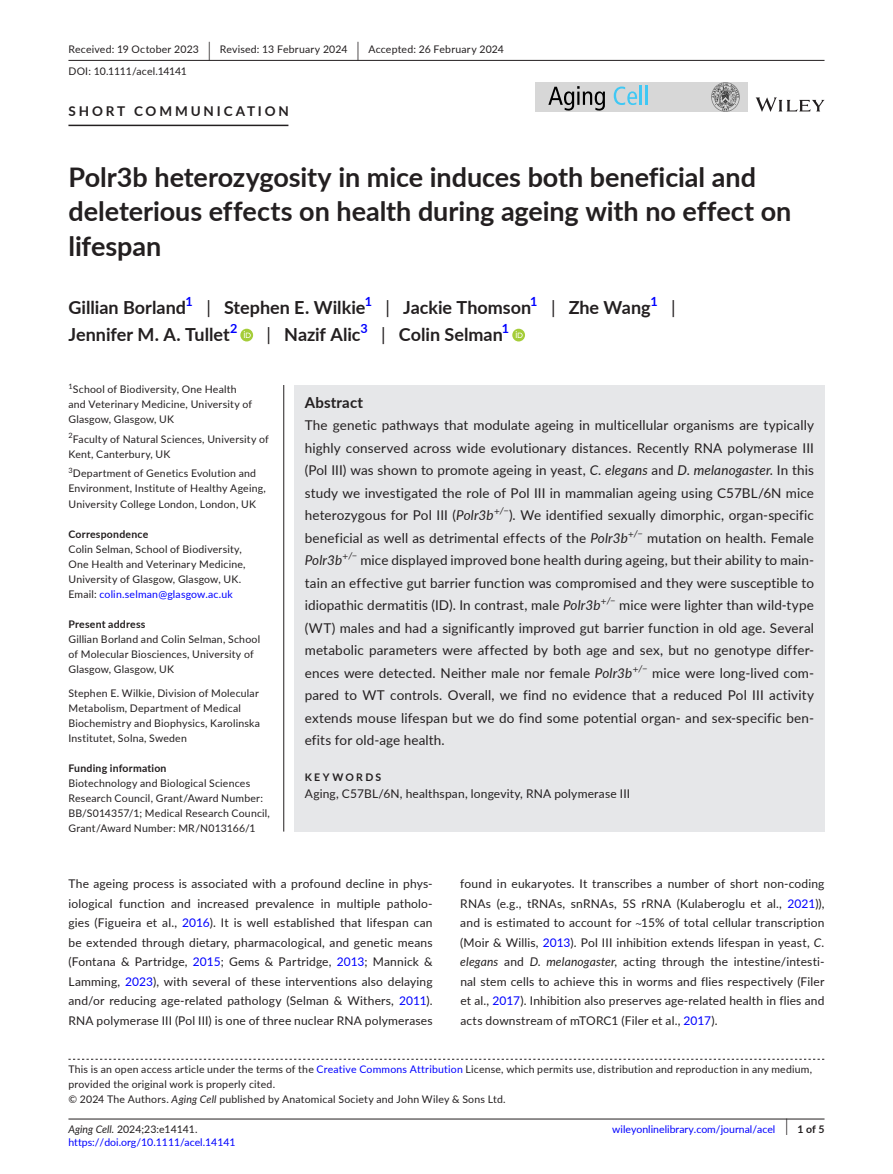
<style>
.page{position:relative;width:893px;height:1174px;background:#fff}
.page>*{position:absolute;margin:0;border:0;box-sizing:border-box;transform-origin:0 0}
.t1{font:700 27px/34.5px "Lato";letter-spacing:-.005em;color:#231f20}
.t2{font:700 18px "Lato";color:#231f20}
.t3{font:18px "Lato";color:#231f20}
.t4{font:700 15px "Lato";letter-spacing:.015em;color:#231f20}
.t5{font:13.5px/22.5px "Lato";letter-spacing:.01em;color:#231f20;text-align:justify}
.t6{font:700 13.5px "Lato";letter-spacing:.215em;color:#231f20}
.t7{font:italic 13.5px "Lato";letter-spacing:.005em;color:#231f20}
.t8{font:700 12.6px "Lato";color:#00f}
.t9{font:12px/19.5px "Lato";letter-spacing:.015em;color:#231f20;text-align:justify}
.t10{font:10.5px/15px "Lato";letter-spacing:.02em;color:#231f20}
.t11{font:10.5px "Lato";color:#00f}
.t12{font:700 10.5px "Lato";letter-spacing:.02em;color:#231f20}
.t13{font:10.5px "Lato";color:#231f20}
.t14{font:700 10.5px "Lato";letter-spacing:.22em;color:#231f20}
.t15{font:italic 9.45px "Lato";color:#231f20}
.t16{font:7.35px "Lato";color:#231f20}
.s1{font-size:19.65px}
.s2{font-weight:400}
.s3{color:#00f}
.s4{font-style:italic}
.s5{font-family:"STIX"}
.s6{font-weight:400;font-size:17.4px}
</style>
<div class="page">
<hr style="left:68px;top:1118px;width:756px;height:1px;background:#231f20">
<svg style="left:756px;top:97px;width:68px;height:15px"></svg>
<div style="left:536px;top:82px;width:212px;height:30px;background:#d7d7d7"></div>
<svg style="left:548px;top:86px;width:57px;height:25px"></svg>
<svg style="left:614px;top:87px;width:23px;height:18px"></svg>
<hr style="left:640px;top:85px;width:2px;height:20px;background:#40c8f4">
<hr style="left:645px;top:85px;width:3px;height:20px;background:#40c8f4">
<img style="left:711px;top:83px;width:29px;height:28px">
<hr style="left:68px;top:60px;width:756px;height:1px;background:#231f20">
<hr style="left:68px;top:125px;width:220px;height:1px;background:#231f20">
<svg style="left:240px;top:329px;width:13px;height:12px"></svg>
<svg style="left:244px;top:331px;width:7px;height:7px"></svg>
<svg style="left:512px;top:329px;width:13px;height:12px"></svg>
<svg style="left:516px;top:331px;width:7px;height:7px"></svg>
<svg style="left:68px;top:1058px;width:756px;height:1px"></svg>
<hr style="left:283px;top:385px;width:1px;height:446px;background:#231f20">
<div style="left:294px;top:385px;width:530px;height:423px;background:#e6e7e9"></div>
<div style="left:294px;top:807px;width:530px;height:24px;background:#e6e7e9"></div>
<p class="t10" style="left:68px;top:38px;width:437px;line-height:21.8px">Received: 19 October 2023 <span class="s1">|</span> Revised: 13 February 2024 <span class="s1">|</span> Accepted: 26 February 2024<br>DOI: 10.1111/acel.14141</p>
<p class="t6" style="left:68px;top:101px;width:222px">SHORT COMMUNICATION</p>
<h1 class="t1" style="left:68px;top:159px;width:724px">Polr3b heterozygosity in mice induces both beneficial and deleterious effects on health during ageing with no effect on lifespan</h1>
<h2 class="t2" style="left:68px;top:295px;width:119px">Gillian Borland</h2>
<p class="t8" style="left:186px;top:292px;width:9px">1</p>
<h2 class="t2" style="left:206px;top:295px;width:161px"><span class="s2">|</span> Stephen E. Wilkie</h2>
<p class="t8" style="left:365px;top:292px;width:9px">1</p>
<h2 class="t2" style="left:385px;top:295px;width:147px"><span class="s2">|</span> Jackie Thomson</h2>
<p class="t8" style="left:530px;top:292px;width:9px">1</p>
<h2 class="t2" style="left:551px;top:295px;width:101px"><span class="s2">|</span> Zhe Wang</h2>
<p class="t8" style="left:650px;top:292px;width:9px">1</p>
<h2 class="t3" style="left:671px;top:295px;width:6px">|</h2>
<h2 class="t2" style="left:68px;top:322px;width:163px">Jennifer M. A. Tullet</h2>
<p class="t8" style="left:230px;top:319px;width:9px">2</p>
<h2 class="t2" style="left:267px;top:322px;width:95px"><span class="s2">|</span> Nazif Alic</h2>
<p class="t8" style="left:360px;top:319px;width:9px">3</p>
<h2 class="t2" style="left:381px;top:322px;width:123px"><span class="s2">|</span> Colin Selman</h2>
<p class="t8" style="left:502px;top:319px;width:9px">1</p>
<p class="t16" style="left:68px;top:381px;width:6px">1</p>
<p class="t10" style="left:68px;top:382px;width:185px;text-indent:4px">School of Biodiversity, One Health and Veterinary Medicine, University of<br>Glasgow, Glasgow, UK</p>
<p class="t10" style="left:68px;top:431px;width:202px"><sup>2</sup>Faculty of Natural Sciences, University of<br>Kent, Canterbury, UK</p>
<p class="t10" style="left:68px;top:466px;width:199px"><sup>3</sup>Department of Genetics Evolution and<br>Environment, Institute of Healthy Ageing,<br>University College London, London, UK</p>
<p class="t12" style="left:68px;top:526px;width:81px">Correspondence</p>
<p class="t10" style="left:68px;top:541px;width:179px">Colin Selman, School of Biodiversity, One Health and Veterinary Medicine, University of Glasgow, Glasgow, UK.<br>Email: <span class="s3">colin.selman@glasgow.ac.uk</span></p>
<p class="t12" style="left:68px;top:616px;width:78px">Present address</p>
<p class="t10" style="left:68px;top:631px;width:193px">Gillian Borland and Colin Selman, School of Molecular Biosciences, University of<br>Glasgow, Glasgow, UK</p>
<p class="t10" style="left:68px;top:685px;width:193px">Stephen E. Wilkie, Division of Molecular Metabolism, Department of Medical Biochemistry and Biophysics, Karolinska Institutet, Solna, Sweden</p>
<p class="t12" style="left:68px;top:760px;width:100px">Funding information</p>
<p class="t10" style="left:68px;top:775px;width:203px">Biotechnology and Biological Sciences Research Council, Grant/Award Number:<br>BB/S014357/1; Medical Research Council, Grant/Award Number: MR/N013166/1</p>
<h3 class="t4" style="left:305px;top:391px;width:60px">Abstract</h3>
<p class="t5" style="left:305px;top:413px;width:511px">The genetic pathways that modulate ageing in multicellular organisms are typically highly conserved across wide evolutionary distances. Recently RNA polymerase III (Pol III) was shown to promote ageing in yeast, <span class="s4">C. elegans</span> and <span class="s4">D. melanogaster</span>. In this study we investigated the role of Pol III in mammalian ageing using C57BL/6N mice heterozygous for Pol III (<span class="s4">Polr3b</span></p>
<p class="t15" style="left:494px;top:504px;width:17px"><span class="s5">+</span>/−</p>
<p class="t5" style="left:305px;top:503px;width:511px;text-indent:204px">). We identified sexually dimorphic, organ-specific beneficial as well as detrimental effects of the <span class="s4">Polr3b</span></p>
<p class="t15" style="left:628px;top:526px;width:17px"><span class="s5">+</span>/−</p>
<p class="t5" style="left:647px;top:526px;width:168px">mutation on health. Female</p>
<p class="t7" style="left:305px;top:550px;width:39px">Polr3b</p>
<p class="t15" style="left:342px;top:549px;width:17px"><span class="s5">+</span>/−</p>
<p class="t5" style="left:305px;top:548px;width:511px;text-indent:56px">mice displayed improved bone health during ageing, but their ability to main&shy;tain an effective gut barrier function was compromised and they were susceptible to idiopathic dermatitis (ID). In contrast, male <span class="s4">Polr3b</span></p>
<p class="t15" style="left:601px;top:594px;width:17px"><span class="s5">+</span>/−</p>
<p class="t5" style="left:305px;top:593px;width:511px;text-indent:315px">mice were lighter than wild-type (WT) males and had a significantly improved gut barrier function in old age. Several metabolic parameters were affected by both age and sex, but no genotype differ&shy;ences were detected. Neither male nor female <span class="s4">Polr3b</span></p>
<p class="t15" style="left:632px;top:661px;width:17px"><span class="s5">+</span>/−</p>
<p class="t5" style="left:305px;top:661px;width:511px;text-indent:347px">mice were long-lived com&shy;pared to WT controls. Overall, we find no evidence that a reduced Pol III activity extends mouse lifespan but we do find some potential organ- and sex-specific ben&shy;efits for old-age health.</p>
<p class="t14" style="left:305px;top:769px;width:78px">KEYWORDS</p>
<p class="t9" style="left:305px;top:783px;width:327px">Aging, C57BL/6N, healthspan, longevity, RNA polymerase III</p>
<p class="t9" style="left:68px;top:873px;width:366px">The ageing process is associated with a profound decline in phys&shy;iological function and increased prevalence in multiple patholo&shy;gies (Figueira et al., <span class="s3">2016</span>). It is well established that lifespan can be extended through dietary, pharmacological, and genetic means (Fontana &amp; Partridge, <span class="s3">2015</span>; Gems &amp; Partridge, <span class="s3">2013</span>; Mannick &amp; Lamming, <span class="s3">2023</span>), with several of these interventions also delaying and/or reducing age-related pathology (Selman &amp; Withers, <span class="s3">2011</span>).<br>RNA polymerase III (Pol III) is one of three nuclear RNA polymerases</p>
<p class="t9" style="left:460px;top:873px;width:366px">found in eukaryotes. It transcribes a number of short non-coding RNAs (e.g., tRNAs, snRNAs, 5S rRNA (Kulaberoglu et al., <span class="s3">2021</span>)), and is estimated to account for <span class="s5">~</span>15% of total cellular transcription (Moir &amp; Willis, <span class="s3">2013</span>). Pol III inhibition extends lifespan in yeast, <span class="s4">C. elegans</span> and <span class="s4">D. melanogaster</span>, acting through the intestine/intesti&shy;nal stem cells to achieve this in worms and flies respectively (Filer et al., <span class="s3">2017</span>). Inhibition also preserves age-related health in flies and acts downstream of mTORC1 (Filer et al., <span class="s3">2017</span>).</p>
<p class="t10" style="left:68px;top:1061px;width:745px">This is an open access article under the terms of the <span class="s3">Creative Commons Attribution</span> License, which permits use, distribution and reproduction in any medium, provided the original work is properly cited.<br>© 2024 The Authors. <span class="s4">Aging Cell</span> published by Anatomical Society and John Wiley &amp; Sons Ltd.</p>
<p class="t13" style="left:68px;top:1121px;width:131px"><span class="s4">Aging Cell.</span> 2024;23:e14141.</p>
<p class="t12" style="left:786px;top:1121px;width:40px"><span class="s6">|</span> 1 of 5</p>
<p class="t11" style="left:68px;top:1135px;width:169px">https://doi.org/10.1111/acel.14141</p>
<p class="t11" style="left:612px;top:1121px;width:165px">wileyonlinelibrary.com/journal/acel</p>
</div>
